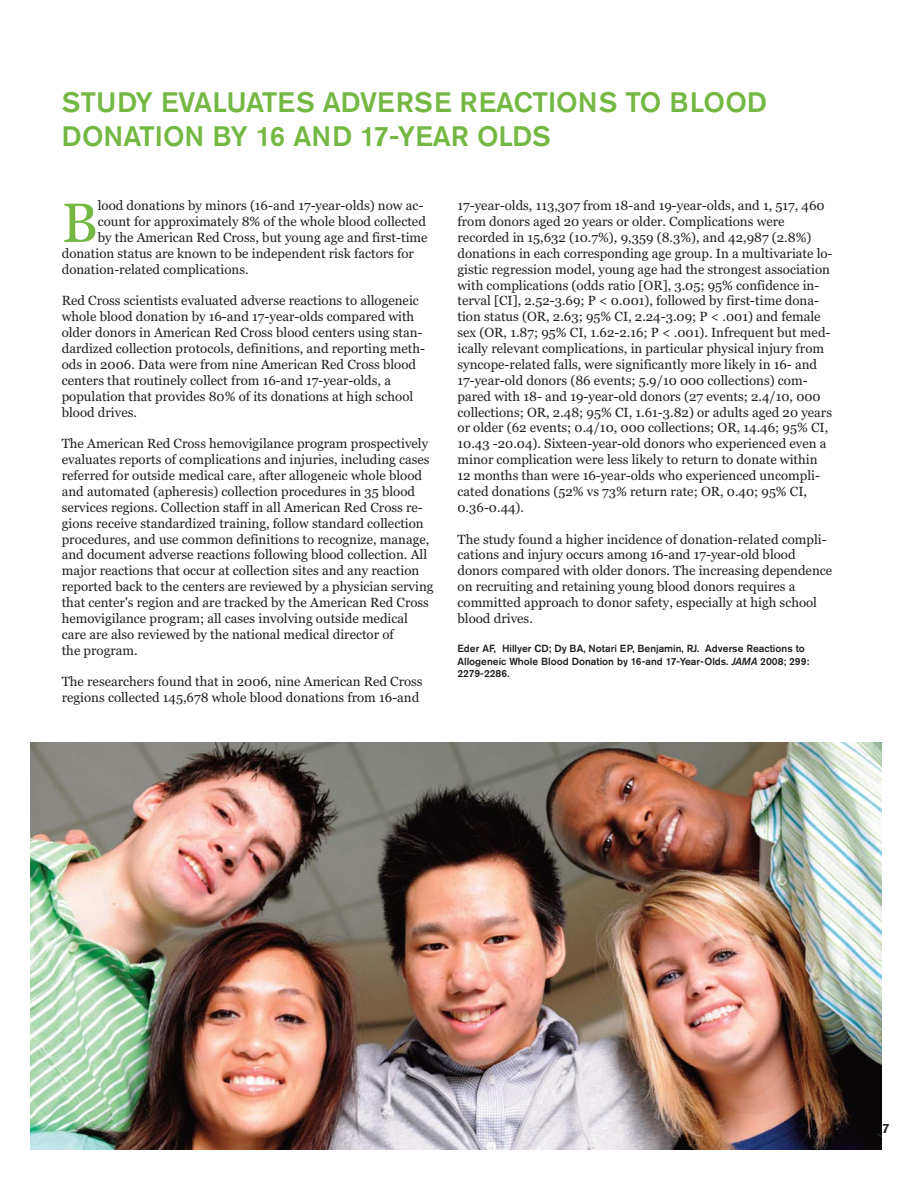
<style>
.page{position:relative;width:918px;height:1188px;background:#fff}
.page>*{position:absolute;margin:0;border:0;box-sizing:border-box;transform-origin:0 0}
.t1{font:55.2px "Georgia";color:#74b843}
.t2{font:500 27.9px/33.5px "Akzidenz Grotesk Std";color:#74b843}
.t3{font:13.2px/15.9px "Georgia";color:#231f20}
.t4{font:500 13.2px "Akzidenz Grotesk Std";color:#231f20}
.t5{font:500 10.35px/12.3px "Akzidenz Grotesk Std";color:#231f20}
.s1{font-style:italic}
</style>
<div class="page">
<img style="left:31px;top:743px;width:851px;height:407px">
<h2 class="t2" style="left:62px;top:88px;width:707px">STUDY EVALUATES ADVERSE REACTIONS TO BLOOD<br>DONATION BY 16 AND 17-YEAR OLDS</h2>
<h1 class="t1" style="left:62px;top:200px;width:38px">B</h1>
<p class="t3" style="left:98px;top:199px;width:327px">lood donations by minors (16-and 17-year-olds) now ac-</p>
<p class="t3" style="left:98px;top:215px;width:330px">count for approximately 8% of the whole blood collected</p>
<p class="t3" style="left:98px;top:230px;width:331px">by the American Red Cross, but young age and first-time</p>
<p class="t3" style="left:62px;top:246px;width:354px">donation status are known to be independent risk factors for</p>
<p class="t3" style="left:62px;top:262px;width:188px">donation-related complications.</p>
<p class="t3" style="left:62px;top:294px;width:365px">Red Cross scientists evaluated adverse reactions to allogeneic whole blood donation by 16-and 17-year-olds compared with older donors in American Red Cross blood centers using stan&shy;dardized collection protocols, definitions, and reporting meth&shy;ods in 2006. Data were from nine American Red Cross blood centers that routinely collect from 16-and 17-year-olds, a population that provides 80% of its donations at high school blood drives.</p>
<p class="t3" style="left:62px;top:437px;width:373px">The American Red Cross hemovigilance program prospectively evaluates reports of complications and injuries, including cases referred for outside medical care, after allogeneic whole blood and automated (apheresis) collection procedures in 35 blood services regions. Collection staff in all American Red Cross re&shy;gions receive standardized training, follow standard collection procedures, and use common definitions to recognize, manage, and document adverse reactions following blood collection. All major reactions that occur at collection sites and any reaction reported back to the centers are reviewed by a physician serving that center's region and are tracked by the American Red Cross hemovigilance program; all cases involving outside medical care are also reviewed by the national medical director of<br>the program.</p>
<p class="t3" style="left:62px;top:675px;width:362px">The researchers found that in 2006, nine American Red Cross regions collected 145,678 whole blood donations from 16-and</p>
<p class="t3" style="left:458px;top:199px;width:377px">17-year-olds, 113,307 from 18-and 19-year-olds, and 1, 517, 460 from donors aged 20 years or older. Complications were recorded in 15,632 (10.7%), 9,359 (8.3%), and 42,987 (2.8%) donations in each corresponding age group. In a multivariate lo&shy;gistic regression model, young age had the strongest association with complications (odds ratio [OR], 3.05; 95% confidence in&shy;terval [CI], 2.52-3.69; P &lt; 0.001), followed by first-time dona&shy;tion status (OR, 2.63; 95% CI, 2.24-3.09; P &lt; .001) and female sex (OR, 1.87; 95% CI, 1.62-2.16; P &lt; .001). Infrequent but med&shy;ically relevant complications, in particular physical injury from syncope-related falls, were significantly more likely in 16- and 17-year-old donors (86 events; 5.9/10 000 collections) com&shy;pared with 18- and 19-year-old donors (27 events; 2.4/10, 000 collections; OR, 2.48; 95% CI, 1.61-3.82) or adults aged 20 years or older (62 events; 0.4/10, 000 collections; OR, 14.46; 95% CI, 10.43 -20.04). Sixteen-year-old donors who experienced even a minor complication were less likely to return to donate within 12 months than were 16-year-olds who experienced uncompli&shy;cated donations (52% vs 73% return rate; OR, 0.40; 95% CI, 0.36-0.44).</p>
<p class="t3" style="left:458px;top:532px;width:376px">The study found a higher incidence of donation-related compli&shy;cations and injury occurs among 16-and 17-year-old blood donors compared with older donors. The increasing dependence on recruiting and retaining young blood donors requires a committed approach to donor safety, especially at high school blood drives.</p>
<p class="t5" style="left:458px;top:643px;width:353px">Eder AF, Hillyer CD; Dy BA, Notari EP, Benjamin, RJ. Adverse Reactions to<br>Allogeneic Whole Blood Donation by 16-and 17-Year-Olds. <span class="s1">JAMA</span> 2008; 299:<br>2279-2286.</p>
<p class="t4" style="left:882px;top:1124px;width:9px">7</p>
</div>
